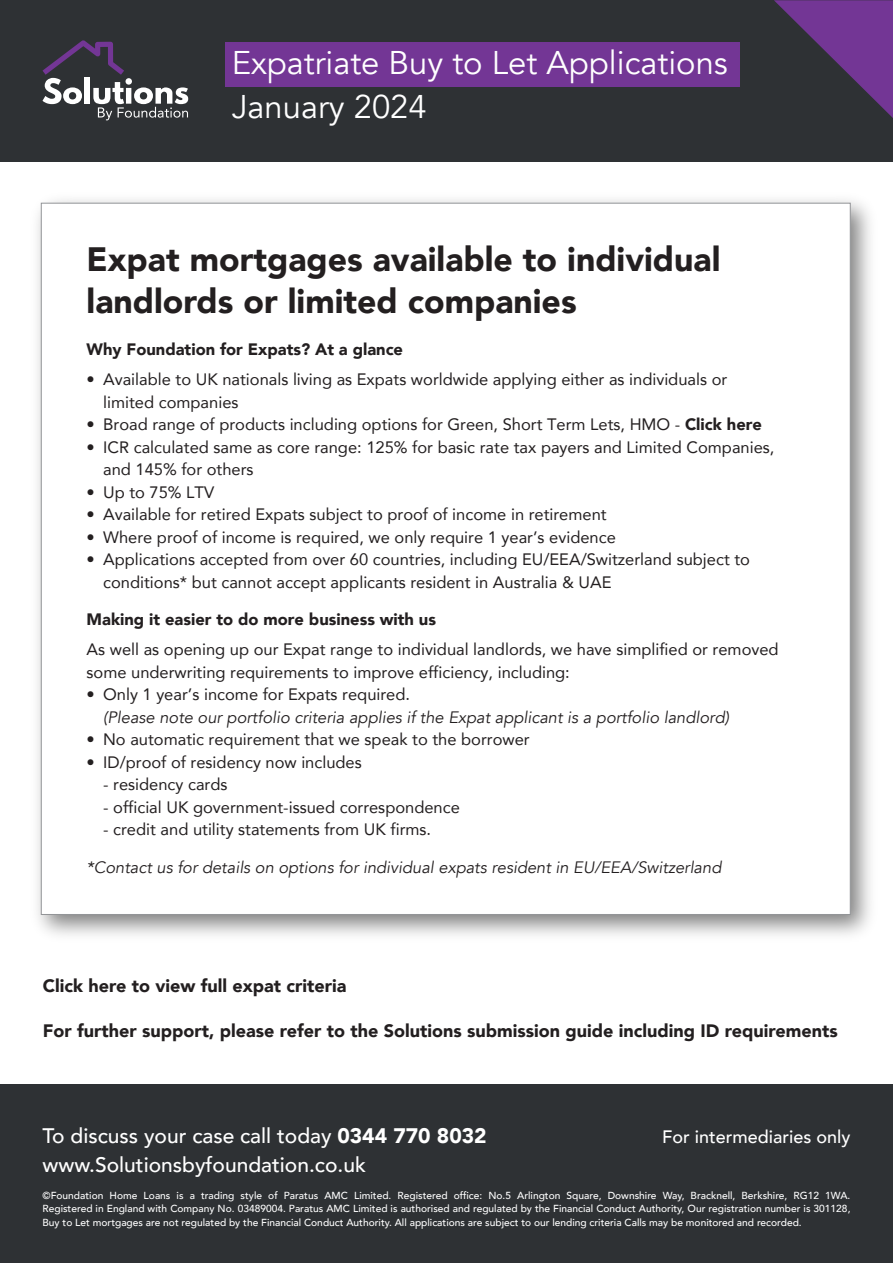
<style>
.page{position:relative;width:893px;height:1263px;background:#fff}
.page>*{position:absolute;margin:0;border:0;box-sizing:border-box;transform-origin:0 0}
.t1{font:900 33.75px/42px "Avenir";color:#231f20}
.t2{font:32.85px/43.7px "Avenir";color:#fff}
.t3{font:500 21px/28.5px "Avenir";color:#fff}
.t4{font:900 18px "Avenir";color:#231f20}
.t5{font:500 18px "Avenir";color:#fff}
.t6{font:16.5px/22.5px "Avenir";color:#231f20}
.t7{font:italic 16.5px "Avenir";color:#231f20}
.t8{font:900 16.5px "Avenir";color:#231f20}
.t9{font:500 10.2px/13.5px "Avenir";color:#fff;text-align:justify}
.s1{font-weight:900}
</style>
<div class="page">
<div style="left:0;top:1085px;width:893px;height:178px;background:#2e3134"></div>
<img style="left:37px;top:199px;width:834px;height:737px">
<div style="left:41px;top:203px;width:810px;height:712px;background:#fff;border:1px solid #939598"></div>
<div style="left:0;top:0;width:893px;height:161px;background:#2e3134"></div>
<div style="left:225px;top:42px;width:514px;height:45px;background:#733695"></div>
<svg style="left:774px;top:0;width:119px;height:118px"></svg>
<svg style="left:43px;top:40px;width:145px;height:80px"></svg>
<h2 class="t2" style="left:232px;top:41px;width:498px">Expatriate Buy to Let Applications<br>January 2024</h2>
<h1 class="t1" style="left:87px;top:237px;width:635px">Expat mortgages available to individual landlords or limited companies</h1>
<p class="t8" style="left:87px;top:335px;width:318px">Why Foundation for Expats? At a glance</p>
<p class="t6" style="left:103px;top:368px;width:626px;text-indent:-17px">• Available to UK nationals living as Expats worldwide applying either as individuals or limited companies</p>
<p class="t6" style="left:87px;top:413px;width:677px">• Broad range of products including options for Green, Short Term Lets, HMO - <span class="s1">Click here</span></p>
<p class="t6" style="left:103px;top:435px;width:673px;text-indent:-17px">• ICR calculated same as core range: 125% for basic rate tax payers and Limited Companies, and 145% for others</p>
<p class="t6" style="left:87px;top:480px;width:129px">• Up to 75% LTV</p>
<p class="t6" style="left:87px;top:503px;width:522px">• Available for retired Expats subject to proof of income in retirement</p>
<p class="t6" style="left:87px;top:525px;width:531px">• Where proof of income is required, we only require 1 year’s evidence</p>
<p class="t6" style="left:103px;top:548px;width:648px;text-indent:-17px">• Applications accepted from over 60 countries, including EU/EEA/Switzerland subject to conditions* but cannot accept applicants resident in Australia &amp; UAE</p>
<p class="t8" style="left:87px;top:605px;width:351px">Making it easier to do more business with us</p>
<p class="t6" style="left:87px;top:638px;width:694px">As well as opening up our Expat range to individual landlords, we have simplified or removed some underwriting requirements to improve efficiency, including:</p>
<p class="t6" style="left:87px;top:683px;width:325px">• Only 1 year’s income for Expats required.</p>
<p class="t7" style="left:103px;top:707px;width:627px">(Please note our portfolio criteria applies if the Expat applicant is a portfolio landlord)</p>
<p class="t6" style="left:87px;top:728px;width:445px">• No automatic requirement that we speak to the borrower</p>
<p class="t6" style="left:87px;top:750px;width:277px">• ID/proof of residency now includes</p>
<p class="t6" style="left:103px;top:773px;width:126px">- residency cards</p>
<p class="t6" style="left:103px;top:795px;width:358px">- official UK government-issued correspondence</p>
<p class="t6" style="left:103px;top:818px;width:329px">- credit and utility statements from UK firms.</p>
<p class="t7" style="left:87px;top:857px;width:636px">*Contact us for details on options for individual expats resident in EU/EEA/Switzerland</p>
<p class="t4" style="left:43px;top:970px;width:305px">Click here to view full expat criteria</p>
<p class="t4" style="left:43px;top:1015px;width:796px">For further support, please refer to the Solutions submission guide including ID requirements</p>
<p class="t3" style="left:43px;top:1120px;width:446px">To discuss your case call today <span class="s1">0344 770 8032 </span>www.Solutionsbyfoundation.co.uk</p>
<p class="t9" style="left:43px;top:1188px;width:809px">©Foundation Home Loans is a trading style of Paratus AMC Limited. Registered office: No.5 Arlington Square, Downshire Way, Bracknell, Berkshire, RG12 1WA.<br>Registered in England with Company No. 03489004. Paratus AMC Limited is authorised and regulated by the Financial Conduct Authority, Our registration number is 301128, Buy to Let mortgages are not regulated by the Financial Conduct Authority. All applications are subject to our lending criteria Calls may be monitored and recorded.</p>
<p class="t5" style="left:662px;top:1121px;width:190px">For intermediaries only</p>
</div>
